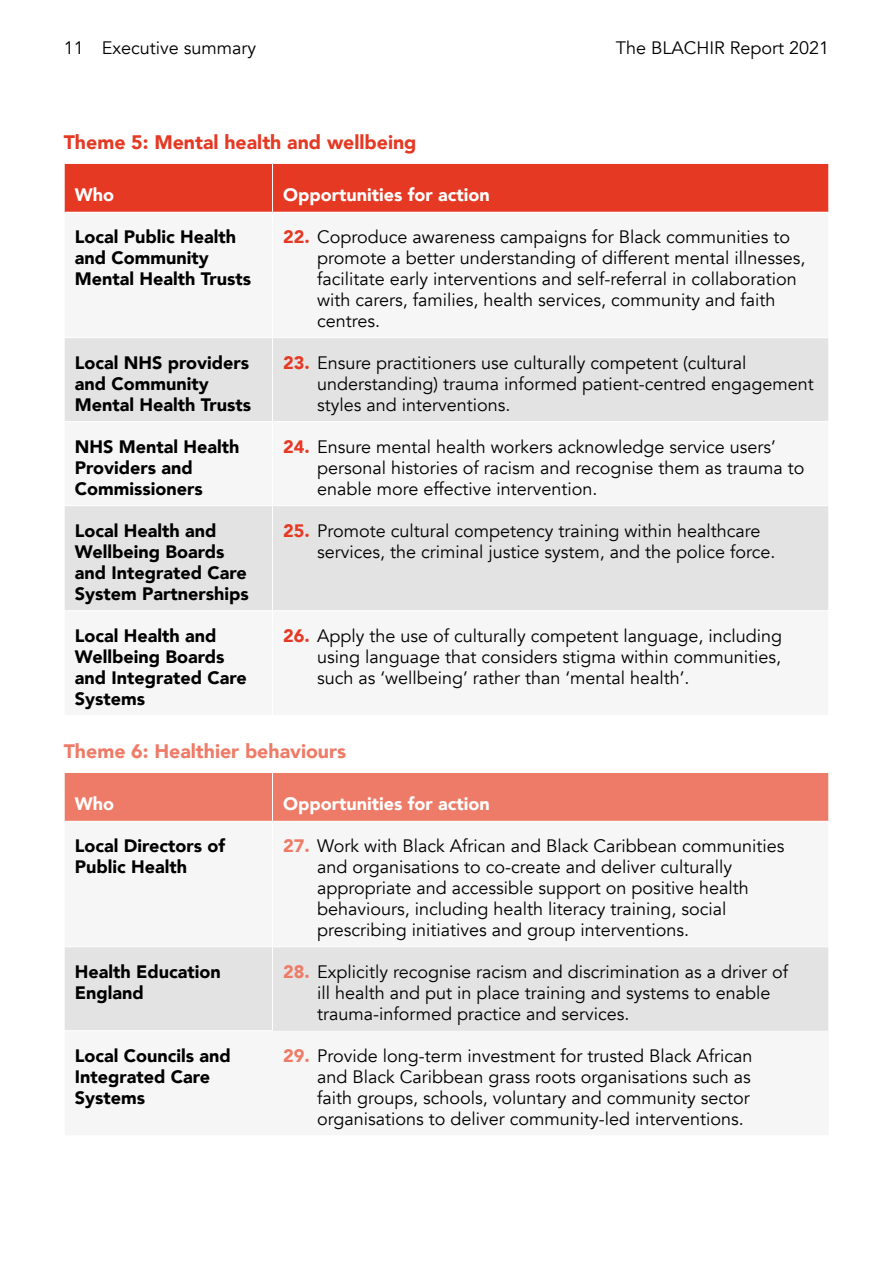
<style>
.page{position:relative;width:893px;height:1263px;background:#fff}
.page>*{position:absolute;margin:0;border:0;box-sizing:border-box;transform-origin:0 0}
.t1{font:900 19.5px "Avenir";color:#e53924}
.t2{font:900 19.5px "Avenir";color:#ee7b67}
.t3{font:18px/21px "Avenir";color:#000}
.Table_P{font:900 18px/21px "Avenir";color:#000}
.t4{font:900 18px "Avenir";color:#fff}
.s1{font-weight:900;color:#e53924}
.s2{font-weight:900;color:#ee7b67}
</style>
<div class="page">
<div style="left:65px;top:164px;width:763px;height:48px;background:#e53924"></div>
<svg style="left:65px;top:338px;width:763px;height:272px;fill:#e3e3e3"></svg>
<hr style="left:272px;top:164px;width:1px;height:48px;background:#fff">
<hr style="left:272px;top:338px;width:1px;height:83px;background:#fff">
<hr style="left:64px;top:421px;width:209px;height:1px;background:#fff">
<hr style="left:273px;top:421px;width:556px;height:1px;background:#fff">
<hr style="left:272px;top:422px;width:1px;height:83px;background:#fff">
<hr style="left:64px;top:505px;width:209px;height:1px;background:#fff">
<hr style="left:273px;top:505px;width:556px;height:1px;background:#fff">
<hr style="left:272px;top:506px;width:1px;height:104px;background:#fff">
<div style="left:65px;top:773px;width:763px;height:48px;background:#ee7b67"></div>
<div style="left:65px;top:947px;width:763px;height:84px;background:#e3e3e3"></div>
<hr style="left:272px;top:773px;width:1px;height:48px;background:#fff">
<hr style="left:272px;top:947px;width:1px;height:83px;background:#fff">
<hr style="left:64px;top:1030px;width:209px;height:1px;background:#fff">
<p class="t3" style="left:64px;top:38px;width:194px">11 Executive summary</p>
<p class="t3" style="left:616px;top:38px;width:215px">The BLACHIR Report 2021</p>
<h3 class="t1" style="left:64px;top:125px;width:354px">Theme 5: Mental health and wellbeing</h3>
<p class="t4" style="left:75px;top:179px;width:41px">Who</p>
<p class="t4" style="left:283px;top:179px;width:208px">Opportunities for action</p>
<p class="Table_P" style="left:75px;top:226px;width:178px">Local Public Health and Community<br>Mental Health Trusts</p>
<p class="t3" style="left:317px;top:227px;width:490px;text-indent:-34px"><span class="s1">22.</span> Coproduce awareness campaigns for Black communities to promote a better understanding of different mental illnesses, facilitate early interventions and self-referral in collaboration with carers, families, health services, community and faith centres.</p>
<p class="Table_P" style="left:75px;top:352px;width:178px">Local NHS providers and Community<br>Mental Health Trusts</p>
<p class="t3" style="left:317px;top:353px;width:498px;text-indent:-34px"><span class="s1">23.</span> Ensure practitioners use culturally competent (cultural understanding) trauma informed patient-centred engagement styles and interventions.</p>
<p class="Table_P" style="left:75px;top:436px;width:166px">NHS Mental Health<br>Providers and<br>Commissioners</p>
<p class="t3" style="left:317px;top:437px;width:489px;text-indent:-34px"><span class="s1">24.</span> Ensure mental health workers acknowledge service users’ personal histories of racism and recognise them as trauma to enable more effective intervention.</p>
<p class="Table_P" style="left:75px;top:520px;width:175px">Local Health and<br>Wellbeing Boards and Integrated Care<br>System Partnerships</p>
<p class="t3" style="left:317px;top:521px;width:460px;text-indent:-34px"><span class="s1">25.</span> Promote cultural competency training within healthcare services, the criminal justice system, and the police force.</p>
<p class="Table_P" style="left:75px;top:625px;width:173px">Local Health and<br>Wellbeing Boards and Integrated Care<br>Systems</p>
<p class="t3" style="left:317px;top:626px;width:467px;text-align:justify;text-indent:-34px"><span class="s1">26.</span> Apply the use of culturally competent language, including using language that considers stigma within communities, such as ‘wellbeing’ rather than ‘mental health’.</p>
<h3 class="t2" style="left:64px;top:734px;width:284px">Theme 6: Healthier behaviours</h3>
<p class="t4" style="left:75px;top:788px;width:41px">Who</p>
<p class="t4" style="left:283px;top:788px;width:208px">Opportunities for action</p>
<p class="Table_P" style="left:75px;top:835px;width:152px">Local Directors of<br>Public Health</p>
<p class="t3" style="left:317px;top:836px;width:469px;text-indent:-34px"><span class="s2">27.</span> Work with Black African and Black Caribbean communities and organisations to co-create and deliver culturally appropriate and accessible support on positive health behaviours, including health literacy training, social prescribing initiatives and group interventions.</p>
<p class="Table_P" style="left:75px;top:961px;width:147px">Health Education<br>England</p>
<p class="t3" style="left:317px;top:962px;width:472px;text-indent:-34px"><span class="s2">28.</span> Explicitly recognise racism and discrimination as a driver of ill health and put in place training and systems to enable trauma-informed practice and services.</p>
<p class="Table_P" style="left:75px;top:1045px;width:158px">Local Councils and<br>Integrated Care<br>Systems</p>
<p class="t3" style="left:317px;top:1046px;width:437px;text-indent:-34px"><span class="s2">29.</span> Provide long-term investment for trusted Black African and Black Caribbean grass roots organisations such as faith groups, schools, voluntary and community sector organisations to deliver community-led interventions.</p>
</div>
